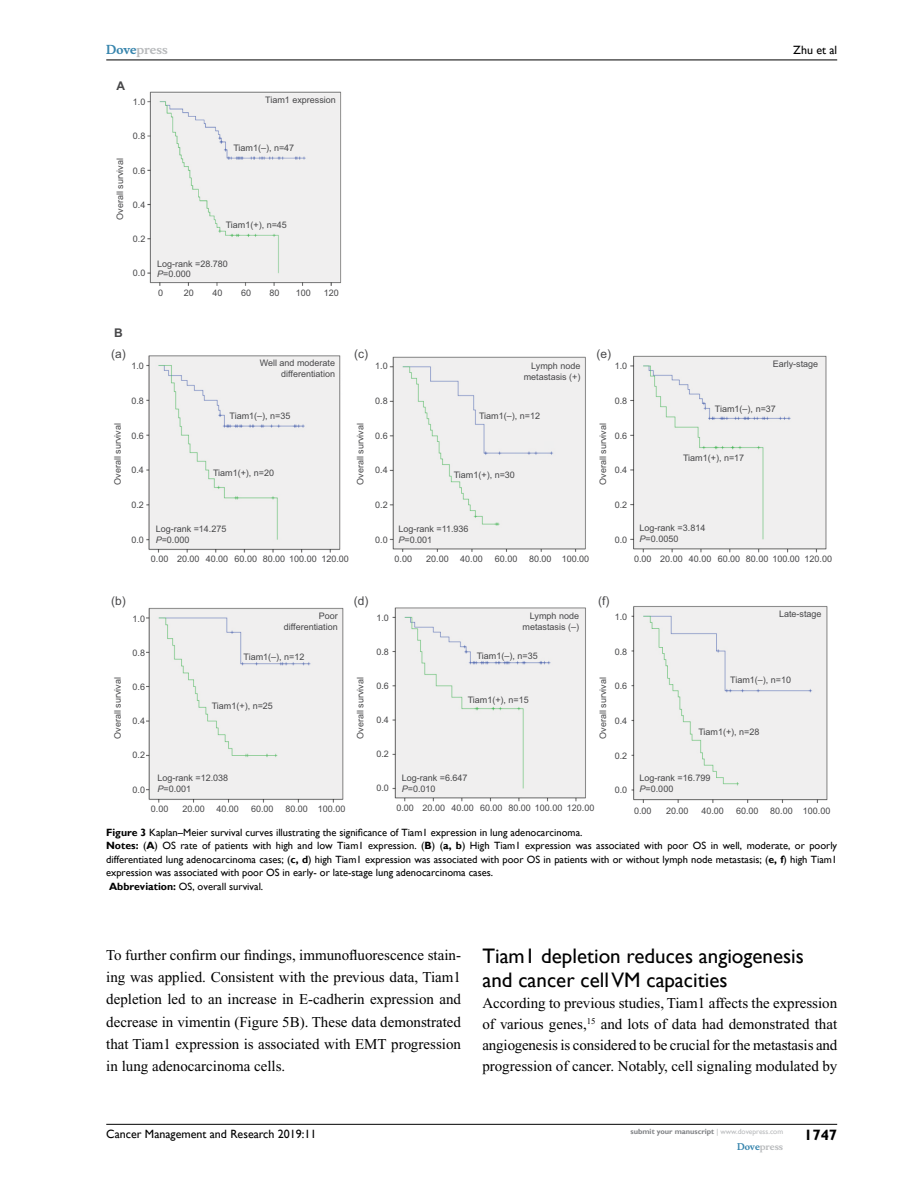
<style>
.page{position:relative;width:918px;height:1188px;background:#fff}
.page>*{position:absolute;margin:0;border:0;box-sizing:border-box;transform-origin:0 0}
.t1{font:21px/24px "Gill Sans";color:#000}
.t2{font:15px/22.2px "Times New Roman";color:#000;text-align:justify}
.t3{font:700 15px "Gill Sans";color:#000}
.t4{font:12px "Gill Sans";color:#000}
.t5{font:12px "Arial";color:#474749}
.t6{font:700 12px "Musee";color:#b8babc}
.t7{font:700 12px "Arial";color:#474749}
.t8{font:10.5px/13.5px "Gill Sans";color:#000}
.t9{font:9px/10.8px "Arial";color:#474749}
.t10{font:700 9px "Musee";color:#b8babc}
.t11{font:700 7.5px "Gill Sans";color:#808285}
.s1{color:#3785ad}
.s2{font-style:italic}
.s3{font-weight:700}
.s4{font-weight:400;color:#b8babc}
</style>
<div class="page">
<hr style="left:106px;top:1124px;width:731px;height:1px;background:#000">
<hr style="left:106px;top:60px;width:731px;height:1px;background:#000">
<img style="left:147px;top:91px;width:681px;height:712px">
<h3 class="t6" style="left:106px;top:43px;width:63px"><span class="s1">Dove</span>press</h3>
<h3 class="t7" style="left:117px;top:78px;width:10px">A</h3>
<p class="t9" style="left:133px;top:97px;width:14px">1.0</p>
<p class="t9" style="left:115px;top:220px;width:63px;rotate:-90deg">Overall survival</p>
<p class="t9" style="left:133px;top:131px;width:14px">0.8</p>
<p class="t9" style="left:133px;top:165px;width:14px">0.6</p>
<p class="t9" style="left:133px;top:199px;width:14px">0.4</p>
<p class="t9" style="left:133px;top:234px;width:14px">0.2</p>
<p class="t9" style="left:133px;top:268px;width:14px">0.0</p>
<p class="t9" style="left:265px;top:94px;width:72px">Tiam1 expression</p>
<p class="t9" style="left:233px;top:142px;width:62px">Tiam1(–), n=47</p>
<p class="t9" style="left:226px;top:219px;width:63px">Tiam1(+), n=45</p>
<p class="t9" style="left:157px;top:258px;width:72px">Log-rank =28.780<br><span class="s2">P</span>=0.000</p>
<p class="t9" style="left:158px;top:287px;width:7px">0</p>
<p class="t9" style="left:184px;top:287px;width:12px">20</p>
<p class="t9" style="left:212px;top:287px;width:12px">40</p>
<p class="t9" style="left:241px;top:287px;width:12px">60</p>
<p class="t9" style="left:269px;top:287px;width:12px">80</p>
<p class="t9" style="left:296px;top:287px;width:17px">100</p>
<p class="t9" style="left:324px;top:287px;width:17px">120</p>
<h3 class="t4" style="left:793px;top:43px;width:45px">Zhu et al</h3>
<h3 class="t7" style="left:114px;top:325px;width:10px">B</h3>
<h3 class="t5" style="left:111px;top:345px;width:16px">(a)</h3>
<h3 class="t5" style="left:354px;top:345px;width:15px">(c)</h3>
<h3 class="t5" style="left:597px;top:345px;width:16px">(e)</h3>
<p class="t9" style="left:260px;top:357px;width:77px;text-align:right">Well and moderate differentiation</p>
<p class="t9" style="left:524px;top:360px;width:58px;text-align:right">Lymph node metastasis (+)</p>
<p class="t9" style="left:773px;top:359px;width:47px">Early-stage</p>
<p class="t9" style="left:131px;top:360px;width:14px">1.0</p>
<p class="t9" style="left:131px;top:395px;width:14px">0.8</p>
<p class="t9" style="left:131px;top:430px;width:14px">0.6</p>
<p class="t9" style="left:131px;top:465px;width:14px">0.4</p>
<p class="t9" style="left:131px;top:499px;width:14px">0.2</p>
<p class="t9" style="left:131px;top:534px;width:14px">0.0</p>
<p class="t9" style="left:375px;top:360px;width:14px">1.0</p>
<p class="t9" style="left:375px;top:395px;width:14px">0.8</p>
<p class="t9" style="left:375px;top:430px;width:14px">0.6</p>
<p class="t9" style="left:375px;top:465px;width:14px">0.4</p>
<p class="t9" style="left:375px;top:499px;width:14px">0.2</p>
<p class="t9" style="left:375px;top:534px;width:14px">0.0</p>
<p class="t9" style="left:615px;top:361px;width:14px">1.0</p>
<p class="t9" style="left:615px;top:395px;width:14px">0.8</p>
<p class="t9" style="left:615px;top:430px;width:14px">0.6</p>
<p class="t9" style="left:615px;top:465px;width:14px">0.4</p>
<p class="t9" style="left:615px;top:500px;width:14px">0.2</p>
<p class="t9" style="left:615px;top:534px;width:14px">0.0</p>
<p class="t9" style="left:715px;top:404px;width:62px">Tiam1(–), n=37</p>
<p class="t9" style="left:230px;top:411px;width:62px">Tiam1(–), n=35</p>
<p class="t9" style="left:479px;top:411px;width:62px">Tiam1(–), n=12</p>
<p class="t9" style="left:112px;top:485px;width:63px;rotate:-90deg">Overall survival</p>
<p class="t9" style="left:355px;top:485px;width:63px;rotate:-90deg">Overall survival</p>
<p class="t9" style="left:598px;top:485px;width:63px;rotate:-90deg">Overall survival</p>
<p class="t9" style="left:683px;top:453px;width:63px">Tiam1(+), n=17</p>
<p class="t9" style="left:213px;top:467px;width:63px">Tiam1(+), n=20</p>
<p class="t9" style="left:454px;top:469px;width:63px">Tiam1(+), n=30</p>
<p class="t9" style="left:156px;top:524px;width:72px">Log-rank =14.275<br><span class="s2">P</span>=0.000</p>
<p class="t9" style="left:398px;top:524px;width:72px">Log-rank =11.936<br><span class="s2">P</span>=0.001</p>
<p class="t9" style="left:640px;top:522px;width:67px">Log-rank =3.814<br><span class="s2">P</span>=0.0050</p>
<p class="t9" style="left:151px;top:554px;width:200px">0.00 20.00 40.00 60.00 80.00 100.00 120.00</p>
<p class="t9" style="left:395px;top:554px;width:19px">0.00</p>
<p class="t9" style="left:426px;top:554px;width:24px">20.00</p>
<p class="t9" style="left:460px;top:554px;width:24px">40.00</p>
<p class="t9" style="left:495px;top:554px;width:24px">60.00</p>
<p class="t9" style="left:529px;top:554px;width:62px">80.00 100.00</p>
<h3 class="t5" style="left:111px;top:593px;width:16px">(b)</h3>
<h3 class="t5" style="left:354px;top:593px;width:16px">(d)</h3>
<h3 class="t5" style="left:598px;top:593px;width:13px">(f)</h3>
<p class="t9" style="left:634px;top:554px;width:199px">0.00 20.00 40.00 60.00 80.00 100.00 120.00</p>
<p class="t9" style="left:112px;top:739px;width:63px;rotate:-90deg">Overall survival</p>
<p class="t9" style="left:133px;top:613px;width:14px">1.0</p>
<p class="t9" style="left:133px;top:648px;width:14px">0.8</p>
<p class="t9" style="left:133px;top:682px;width:14px">0.6</p>
<p class="t9" style="left:133px;top:715px;width:14px">0.4</p>
<p class="t9" style="left:133px;top:750px;width:14px">0.2</p>
<p class="t9" style="left:133px;top:784px;width:14px">0.0</p>
<p class="t9" style="left:779px;top:608px;width:44px">Late-stage</p>
<p class="t9" style="left:284px;top:610px;width:55px;text-align:right">Poor differentiation</p>
<p class="t9" style="left:523px;top:610px;width:58px;text-align:right">Lymph node metastasis (–)</p>
<p class="t9" style="left:615px;top:611px;width:14px">1.0</p>
<p class="t9" style="left:615px;top:646px;width:14px">0.8</p>
<p class="t9" style="left:615px;top:681px;width:14px">0.6</p>
<p class="t9" style="left:615px;top:715px;width:14px">0.4</p>
<p class="t9" style="left:615px;top:750px;width:14px">0.2</p>
<p class="t9" style="left:615px;top:785px;width:14px">0.0</p>
<p class="t9" style="left:376px;top:612px;width:14px">1.0</p>
<p class="t9" style="left:376px;top:647px;width:14px">0.8</p>
<p class="t9" style="left:376px;top:681px;width:14px">0.6</p>
<p class="t9" style="left:376px;top:715px;width:14px">0.4</p>
<p class="t9" style="left:376px;top:749px;width:14px">0.2</p>
<p class="t9" style="left:376px;top:783px;width:14px">0.0</p>
<p class="t9" style="left:477px;top:650px;width:62px">Tiam1(–), n=35</p>
<p class="t9" style="left:468px;top:694px;width:63px">Tiam1(+), n=15</p>
<p class="t9" style="left:244px;top:652px;width:62px">Tiam1(–), n=12</p>
<p class="t9" style="left:730px;top:675px;width:62px">Tiam1(–), n=10</p>
<p class="t9" style="left:355px;top:739px;width:63px;rotate:-90deg">Overall survival</p>
<p class="t9" style="left:598px;top:739px;width:63px;rotate:-90deg">Overall survival</p>
<p class="t9" style="left:212px;top:701px;width:63px">Tiam1(+), n=25</p>
<p class="t9" style="left:698px;top:727px;width:63px">Tiam1(+), n=28</p>
<p class="t9" style="left:157px;top:773px;width:72px">Log-rank =12.038<br><span class="s2">P</span>=0.001</p>
<p class="t9" style="left:640px;top:773px;width:72px">Log-rank =16.799<br><span class="s2">P</span>=0.000</p>
<p class="t9" style="left:402px;top:773px;width:67px">Log-rank =6.647<br><span class="s2">P</span>=0.010</p>
<p class="t9" style="left:151px;top:804px;width:19px">0.00</p>
<p class="t9" style="left:182px;top:804px;width:24px">20.00</p>
<p class="t9" style="left:216px;top:804px;width:24px">40.00</p>
<p class="t9" style="left:251px;top:804px;width:24px">60.00</p>
<p class="t9" style="left:285px;top:804px;width:62px">80.00 100.00</p>
<p class="t9" style="left:396px;top:802px;width:200px">0.00 20.00 40.00 60.00 80.00 100.00 120.00</p>
<p class="t9" style="left:634px;top:805px;width:19px">0.00</p>
<p class="t9" style="left:666px;top:805px;width:24px">20.00</p>
<p class="t9" style="left:701px;top:805px;width:24px">40.00</p>
<p class="t9" style="left:736px;top:805px;width:24px">60.00</p>
<p class="t9" style="left:770px;top:805px;width:62px">80.00 100.00</p>
<p class="t8" style="left:106px;top:826px;width:733px"><span class="s3">Figure 3</span> Kaplan–Meier survival curves illustrating the significance of Tiam1 expression in lung adenocarcinoma.<br><span class="s3">Notes:</span> (<span class="s3">A</span>) OS rate of patients with high and low Tiam1 expression. (<span class="s3">B</span>) (<span class="s3">a, b</span>) High Tiam1 expression was associated with poor OS in well, moderate, or poorly differentiated lung adenocarcinoma cases; (<span class="s3">c, d</span>) high Tiam1 expression was associated with poor OS in patients with or without lymph node metastasis; (<span class="s3">e, f</span>) high Tiam1 expression was associated with poor OS in early- or late-stage lung adenocarcinoma cases.<br><span class="s3">Abbreviation:</span> OS, overall survival.</p>
<p class="t2" style="left:106px;top:944px;width:356px">To further confirm our findings, immunofluorescence stain&shy;ing was applied. Consistent with the previous data, Tiam1 depletion led to an increase in E-cadherin expression and decrease in vimentin (Figure 5B). These data demonstrated that Tiam1 expression is associated with EMT progression in lung adenocarcinoma cells.</p>
<h1 class="t1" style="left:482px;top:944px;width:323px">Tiam1 depletion reduces angiogenesis and cancer cell VM capacities</h1>
<p class="t2" style="left:482px;top:992px;width:357px;line-height:21px">According to previous studies, Tiam1 affects the expression of various genes,<sup>15</sup> and lots of data had demonstrated that angiogenesis is considered to be crucial for the metastasis and progression of cancer. Notably, cell signaling modulated by</p>
<h3 class="t4" style="left:106px;top:1127px;width:212px">Cancer Management and Research 2019:11</h3>
<p class="t11" style="left:631px;top:1127px;width:154px">submit your manuscript <span class="s4">| www.dovepress.com</span></p>
<p class="t10" style="left:737px;top:1141px;width:48px"><span class="s1">Dove</span>press</p>
<h2 class="t3" style="left:804px;top:1126px;width:35px">1747</h2>
</div>
